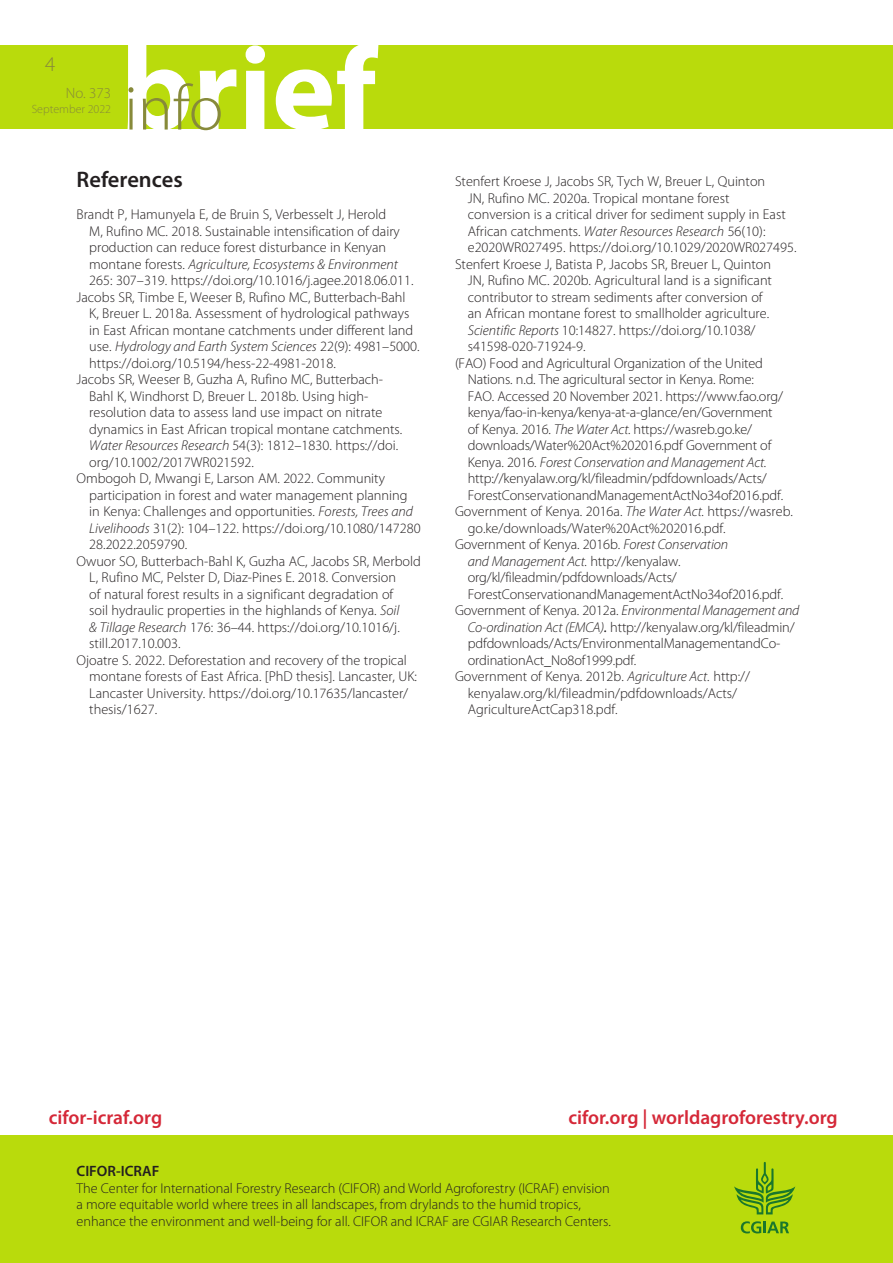
<style>
.page{position:relative;width:893px;height:1263px;background:#fff}
.page>*{position:absolute;margin:0;border:0;box-sizing:border-box;transform-origin:0 0}
.Brief-Heading_1{font:600 22.5px "Myriad Pro";color:#231f20}
.t1{font:300 21px "Myriad Pro";color:#878a3a}
.t2{font:600 19.5px "Myriad Pro";color:#d52838}
.t3{font:300 15px "Myriad Pro";color:#878a3a}
.Bodyteks_Bullets{font:600 15px "Myriad Pro";color:#231f20}
.Brief-References{font:300 14.25px/16.5px "Myriad Pro";color:#231f20}
.Bodyteks_Bullets-2{font:300 14.25px "Myriad Pro";color:#231f20}
.t4{font:300 12px "Myriad Pro";color:#878a3a}
.s1{font-style:italic}
.s2{font-weight:400;font-style:italic}
</style>
<div class="page">
<div style="left:0;top:45px;width:893px;height:84px;background:#b9db0c"></div>
<svg style="left:128px;top:45px;width:250px;height:85px"></svg>
<div style="left:0;top:1135px;width:893px;height:128px;background:#b9db0c"></div>
<svg style="left:734px;top:1162px;width:61px;height:52px"></svg>
<svg style="left:741px;top:1221px;width:48px;height:12px"></svg>
<h2 class="t1" style="left:45px;top:53px;width:12px">4</h2>
<p class="t3" style="left:66px;top:85px;width:47px">No. 373</p>
<p class="t4" style="left:32px;top:103px;width:81px">September 2022</p>
<p class="t3" style="left:73px;top:85px;width:39px">No. 20</p>
<p class="Brief-Heading_1" style="left:77px;top:165px;width:108px">References</p>
<p class="Brief-References" style="left:89px;top:206px;width:326px;text-indent:-13px">Brandt P, Hamunyela E, de Bruin S, Verbesselt J, Herold<br>M, Rufino MC. 2018. Sustainable intensification of dairy production can reduce forest disturbance in Kenyan montane forests. <span class="s1">Agriculture, Ecosystems &amp; Environment </span>265: 307–319. https://doi.org/10.1016/j.agee.2018.06.011.</p>
<p class="Brief-References" style="left:89px;top:289px;width:332px;text-indent:-13px">Jacobs SR, Timbe E, Weeser B, Rufino MC, Butterbach-Bahl<br>K, Breuer L. 2018a. Assessment of hydrological pathways in East African montane catchments under different land use. <span class="s1">Hydrology and Earth System Sciences</span> 22(9): 4981–5000. https://doi.org/10.5194/hess-22-4981-2018.</p>
<p class="Brief-References" style="left:89px;top:371px;width:315px;text-indent:-13px">Jacobs SR, Weeser B, Guzha A, Rufino MC, Butterbach-Bahl K, Windhorst D, Breuer L. 2018b. Using high&shy;resolution data to assess land use impact on nitrate dynamics in East African tropical montane catchments.<br><span class="s1">Water Resources Research</span> 54(3): 1812–1830. https://doi. org/10.1002/2017WR021592.</p>
<p class="Brief-References" style="left:89px;top:470px;width:333px;text-indent:-13px">Ombogoh D, Mwangi E, Larson AM. 2022. Community participation in forest and water management planning in Kenya: Challenges and opportunities. <span class="s1">Forests, Trees and Livelihoods</span> 31(2): 104–122. https://doi.org/10.1080/147280<br>28.2022.2059790.</p>
<p class="Brief-References" style="left:89px;top:553px;width:333px;text-indent:-13px">Owuor SO, Butterbach-Bahl K, Guzha AC, Jacobs SR, Merbold L, Rufino MC, Pelster D, Diaz-Pines E. 2018. Conversion<br>of natural forest results in a significant degradation of<br>soil hydraulic properties in the highlands of Kenya. <span class="s1">Soil<br>&amp; Tillage Research</span> 176: 36–44. https://doi.org/10.1016/j. still.2017.10.003.</p>
<p class="Brief-References" style="left:89px;top:652px;width:329px;text-indent:-13px">Ojoatre S. 2022. Deforestation and recovery of the tropical montane forests of East Africa. [PhD thesis]. Lancaster, UK:<br>Lancaster University. https://doi.org/10.17635/lancaster/ thesis/1627.</p>
<p class="Brief-References" style="left:468px;top:173px;width:330px;text-indent:-13px">Stenfert Kroese J, Jacobs SR, Tych W, Breuer L, Quinton<br>JN, Rufino MC. 2020a. Tropical montane forest<br>conversion is a critical driver for sediment supply in East African catchments. <span class="s1">Water Resources Research</span> 56(10): e2020WR027495. https://doi.org/10.1029/2020WR027495.</p>
<p class="Brief-References" style="left:468px;top:256px;width:306px;text-indent:-13px">Stenfert Kroese J, Batista P, Jacobs SR, Breuer L, Quinton JN, Rufino MC. 2020b. Agricultural land is a significant contributor to stream sediments after conversion of an African montane forest to smallholder agriculture.<br><span class="s1">Scientific Reports</span> 10:14827. https://doi.org/10.1038/ s41598-020-71924-9.</p>
<p class="Brief-References" style="left:468px;top:355px;width:317px;text-indent:-13px">(FAO) Food and Agricultural Organization of the United Nations. n.d. The agricultural sector in Kenya. Rome:<br>FAO. Accessed 20 November 2021. https://www.fao.org/ kenya/fao-in-kenya/kenya-at-a-glance/en/Government of Kenya. 2016. <span class="s1">The Water Act.</span> https://wasreb.go.ke/ downloads/Water%20Act%202016.pdf Government of Kenya. 2016. <span class="s1">Forest Conservation and Management Act. </span>http://kenyalaw.org/kl/fileadmin/pdfdownloads/Acts/ ForestConservationandManagementActNo34of2016.pdf.</p>
<p class="Brief-References" style="left:468px;top:503px;width:327px;text-indent:-13px">Government of Kenya. 2016a. <span class="s1">The Water Act.</span> https://wasreb. go.ke/downloads/Water%20Act%202016.pdf.</p>
<p class="Brief-References" style="left:468px;top:536px;width:317px;text-indent:-13px">Government of Kenya. 2016b. <span class="s1">Forest Conservation<br>and Management Act.</span> http://kenyalaw. org/kl/fileadmin/pdfdownloads/Acts/ ForestConservationandManagementActNo34of2016.pdf.</p>
<p class="Brief-References" style="left:468px;top:602px;width:333px;text-indent:-13px">Government of Kenya. 2012a. <span class="s1">Environmental Management and Co-ordination Act (EMCA)</span><span class="s2">.</span> http://kenyalaw.org/kl/fileadmin/ pdfdownloads/Acts/EnvironmentalManagementandCo&shy;ordinationAct_No8of1999.pdf.</p>
<p class="Brief-References" style="left:468px;top:668px;width:284px;text-indent:-13px">Government of Kenya. 2012b. <span class="s1">Agriculture Act.</span> http:// kenyalaw.org/kl/fileadmin/pdfdownloads/Acts/<br>AgricultureActCap318.pdf.</p>
<p class="t2" style="left:49px;top:1105px;width:115px">cifor-icraf.org</p>
<p class="t2" style="left:568px;top:1105px;width:271px">cifor.org | worldagroforestry.org</p>
<p class="Bodyteks_Bullets" style="left:77px;top:1161px;width:84px">CIFOR-ICRAF</p>
<p class="Bodyteks_Bullets-2" style="left:77px;top:1180px;width:535px">The Center for International Forestry Research (CIFOR) and World Agroforestry (ICRAF) envision</p>
<p class="Bodyteks_Bullets-2" style="left:77px;top:1196px;width:506px">a more equitable world where trees in all landscapes, from drylands to the humid tropics,</p>
<p class="Bodyteks_Bullets-2" style="left:77px;top:1213px;width:536px">enhance the environment and well-being for all. CIFOR and ICRAF are CGIAR Research Centers.</p>
</div>
